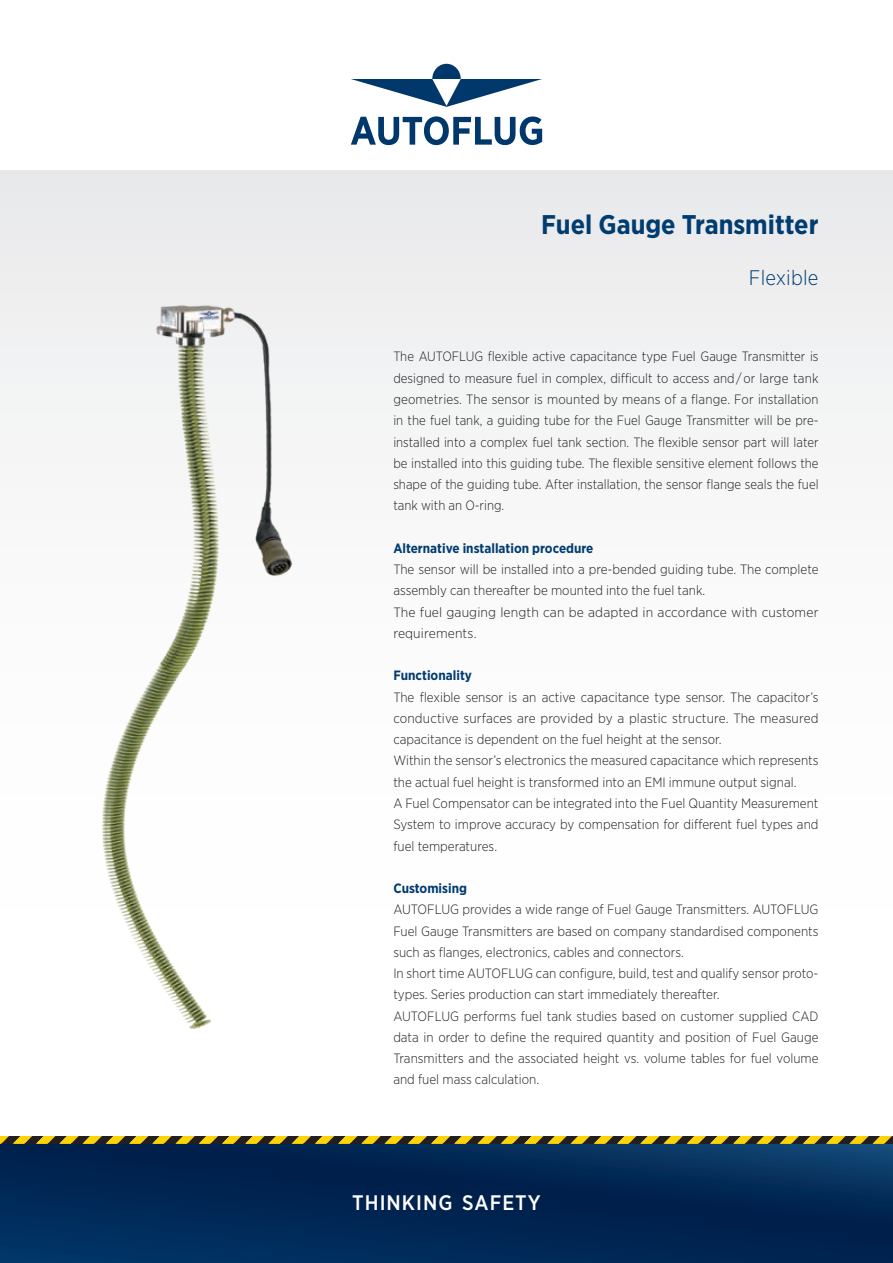
<style>
.page{position:relative;width:893px;height:1263px;background:#fff}
.page>*{position:absolute;margin:0;border:0;box-sizing:border-box;transform-origin:0 0}
.t1{font:700 27px "Gotham Narrow";color:#013c71}
.t2{font:500 21px "Gotham Narrow";letter-spacing:.05em;color:#fff}
.t3{font:300 21px "Gotham Narrow";letter-spacing:.01em;color:#013c71}
.t4{font:300 13.5px/21.3px "Gotham Narrow";color:#231f20}
.t5{font:700 13.5px "Gotham Narrow";color:#013c71}
</style>
<div class="page">
<svg style="left:351px;top:116px;width:191px;height:29px"></svg>
<svg style="left:351px;top:64px;width:191px;height:43px"></svg>
<svg style="left:0;top:1144px;width:893px;height:119px;background:#012755"></svg>
<svg style="left:0;top:1136px;width:893px;height:8px;background:#907a16"></svg>
<div style="left:0;top:170px;width:893px;height:965px;background:linear-gradient(to bottom,#edeeef,#fff)"></div>
<img style="left:86px;top:272px;width:224px;height:774px">
<h1 class="t1" style="left:541px;top:207px;width:279px">Fuel Gauge Transmitter</h1>
<h2 class="t3" style="left:749px;top:264px;width:71px">Flexible</h2>
<p class="t4" style="left:393px;top:346px;width:427px;text-align:justify">The AUTOFLUG flexible active capacitance type Fuel Gauge Transmitter is designed to measure fuel in complex, difficult to access and / or large tank geometries. The sensor is mounted by means of a flange. For installation in the fuel tank, a guiding tube for the Fuel Gauge Transmitter will be pre&shy;installed into a complex fuel tank section. The flexible sensor part will later be installed into this guiding tube. The flexible sensitive element follows the shape of the guiding tube. After installation, the sensor flange seals the fuel tank with an O-ring.</p>
<p class="t5" style="left:393px;top:539px;width:202px">Alternative installation procedure</p>
<p class="t4" style="left:393px;top:558px;width:427px">The sensor will be installed into a pre-bended guiding tube. The complete assembly can thereafter be mounted into the fuel tank.<br>The fuel gauging length can be adapted in accordance with customer requirements.</p>
<p class="t5" style="left:393px;top:667px;width:80px">Functionality</p>
<p class="t4" style="left:393px;top:686px;width:427px">The flexible sensor is an active capacitance type sensor. The capacitor’s conductive surfaces are provided by a plastic structure. The measured capacitance is dependent on the fuel height at the sensor.<br>Within the sensor’s electronics the measured capacitance which represents the actual fuel height is transformed into an EMI immune output signal.<br>A Fuel Compensator can be integrated into the Fuel Quantity Measurement System to improve accuracy by compensation for different fuel types and fuel temperatures.</p>
<p class="t5" style="left:393px;top:880px;width:75px">Customising</p>
<p class="t4" style="left:393px;top:898px;width:427px">AUTOFLUG provides a wide range of Fuel Gauge Transmitters. AUTOFLUG Fuel Gauge Transmitters are based on company standardised components such as flanges, electronics, cables and connectors.<br>In short time AUTOFLUG can configure, build, test and qualify sensor proto&shy;types. Series production can start immediately thereafter.<br>AUTOFLUG performs fuel tank studies based on customer supplied CAD data in order to define the required quantity and position of Fuel Gauge Transmitters and the associated height vs. volume tables for fuel volume and fuel mass calculation.</p>
<h2 class="t2" style="left:352px;top:1189px;width:190px">THINKING SAFETY</h2>
</div>
